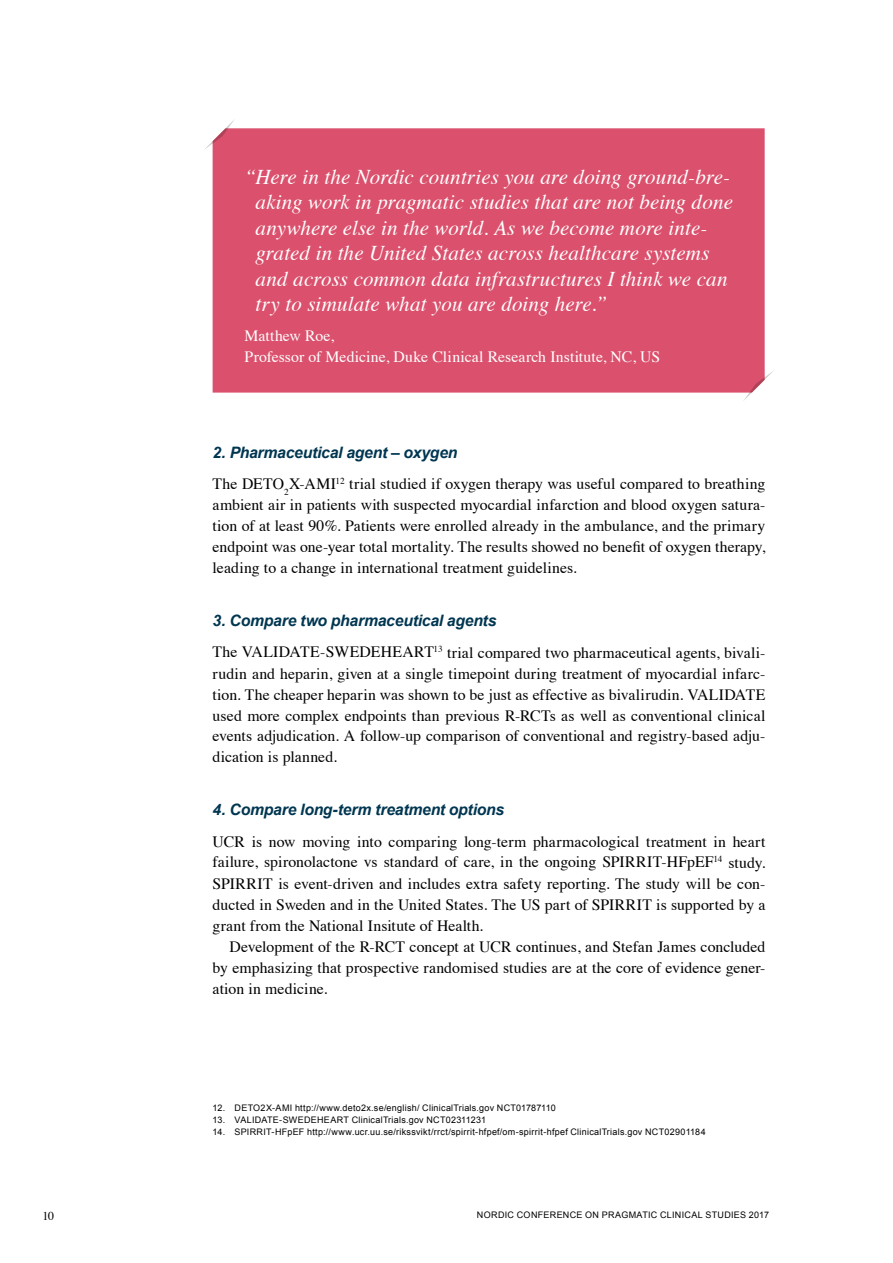
<style>
.page{position:relative;width:893px;height:1263px;background:#fff}
.page>*{position:absolute;margin:0;border:0;box-sizing:border-box;transform-origin:0 0}
.t1{font:italic 21px/25.5px "Times";letter-spacing:.005em;color:#fff}
.t2{font:15.75px/21px "Times";letter-spacing:.005em;color:#000;text-align:justify}
.t3{font:italic 700 15.75px "Arial";letter-spacing:-.015em;color:#003651}
.t4{font:15.75px/21px "Times";letter-spacing:.005em;color:#fff}
.t5{font:12px "Times";color:#000}
.t6{font:9px "Arial";letter-spacing:.03em;color:#000}
</style>
<div class="page">
<div style="left:213px;top:128px;width:552px;height:265px;background:#db516d"></div>
<svg style="left:204px;top:119px;width:31px;height:31px"></svg>
<svg style="left:743px;top:370px;width:30px;height:31px"></svg>
<p class="t1" style="left:255px;top:163px;width:479px;text-indent:-11px">“Here in the Nordic countries you are doing ground-bre&shy;aking work in pragmatic studies that are not being done anywhere else in the world. As we become more inte&shy;grated in the United States across healthcare systems and across common data infrastructures I think we can try to simulate what you are doing here.”</p>
<p class="t4" style="left:244px;top:324px;width:417px">Matthew Roe,<br>Professor of Medicine, Duke Clinical Research Institute, NC, US</p>
<p class="t3" style="left:213px;top:442px;width:246px">2. Pharmaceutical agent – oxygen</p>
<p class="t2" style="left:213px;top:472px;width:554px">The DETO<sub>2</sub>X-AMI<sup>12</sup> trial studied if oxygen therapy was useful compared to breathing ambient air in patients with suspected myocardial infarction and blood oxygen satura&shy;tion of at least 90%. Patients were enrolled already in the ambulance, and the primary endpoint was one-year total mortality. The results showed no benefit of oxygen therapy, leading to a change in international treatment guidelines.</p>
<p class="t3" style="left:213px;top:610px;width:285px">3. Compare two pharmaceutical agents</p>
<p class="t2" style="left:213px;top:640px;width:554px">The VALIDATE-SWEDEHEART<sup>13</sup> trial compared two pharmaceutical agents, bivali&shy;rudin and heparin, given at a single timepoint during treatment of myocardial infarc&shy;tion. The cheaper heparin was shown to be just as effective as bivalirudin. VALIDATE used more complex endpoints than previous R-RCTs as well as conventional clinical events adjudication. A follow-up comparison of conventional and registry-based adju&shy;dication is planned.</p>
<p class="t3" style="left:213px;top:799px;width:293px">4. Compare long-term treatment options</p>
<p class="t2" style="left:213px;top:829px;width:554px">UCR is now moving into comparing long-term pharmacological treatment in heart failure, spironolactone vs standard of care, in the ongoing SPIRRIT-HFpEF<sup>14</sup> study.<br>SPIRRIT is event-driven and includes extra safety reporting. The study will be con&shy;ducted in Sweden and in the United States. The US part of SPIRRIT is supported by a grant from the National Insitute of Health.</p>
<p class="t2" style="left:213px;top:934px;width:554px;text-indent:17px">Development of the R-RCT concept at UCR continues, and Stefan James concluded by emphasizing that prospective randomised studies are at the core of evidence gener&shy;ation in medicine.</p>
<p class="t6" style="left:213px;top:1102px;width:345px">12. DETO2X-AMI http://www.deto2x.se/english/ ClinicalTrials.gov NCT01787110</p>
<p class="t6" style="left:213px;top:1114px;width:275px">13. VALIDATE-SWEDEHEART ClinicalTrials.gov NCT02311231</p>
<p class="t6" style="left:213px;top:1126px;width:495px">14. SPIRRIT-HFpEF http://www.ucr.uu.se/rikssvikt/rrct/spirrit-hfpef/om-spirrit-hfpef ClinicalTrials.gov NCT02901184</p>
<p class="t5" style="left:43px;top:1205px;width:13px">10</p>
<p class="t6" style="left:477px;top:1209px;width:294px">NORDIC CONFERENCE ON PRAGMATIC CLINICAL STUDIES 2017</p>
</div>
